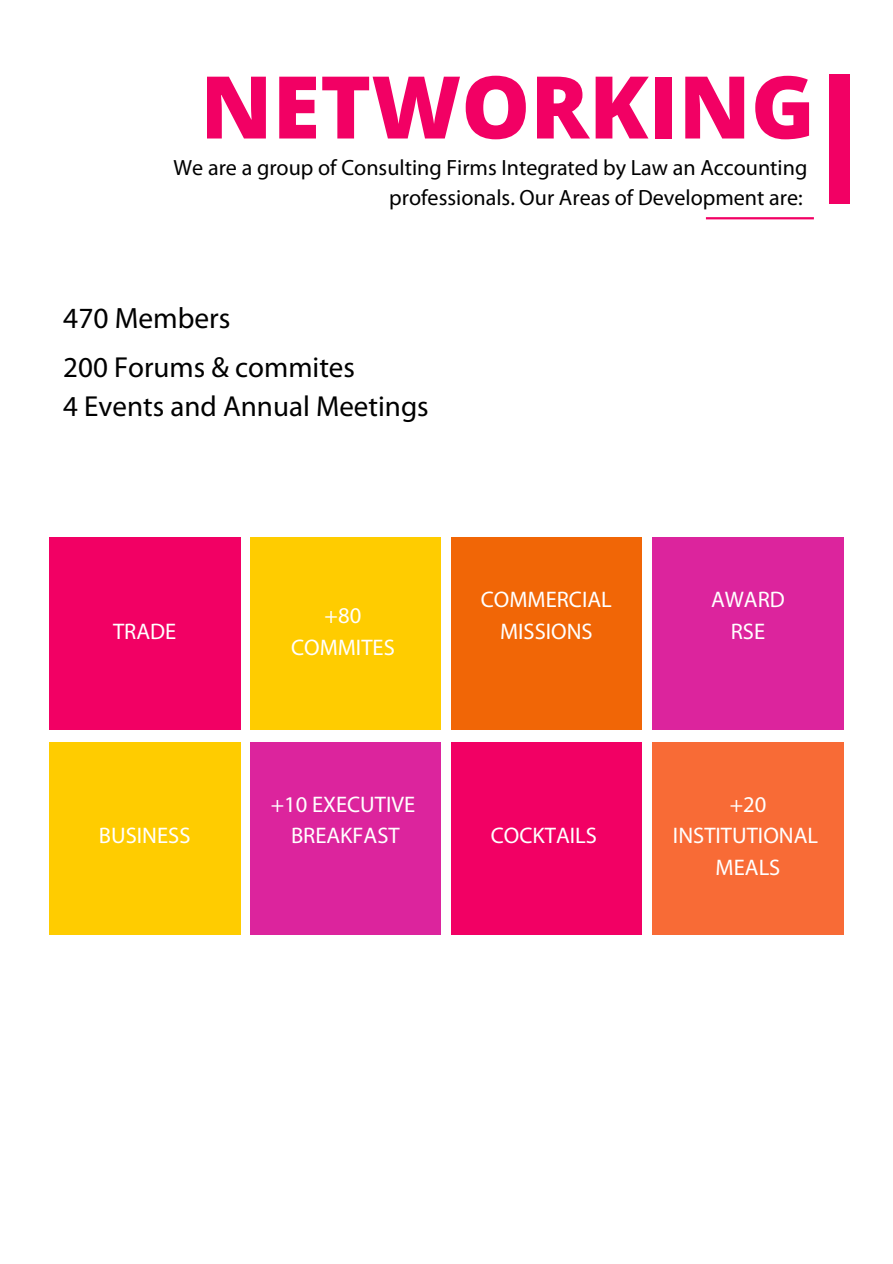
<style>
.page{position:relative;width:893px;height:1264px;background:#fff}
.page>*{position:absolute;margin:0;border:0;box-sizing:border-box;transform-origin:0 0}
.t1{font:800 86.55px "Open Sans";color:#f20064}
.t2{font:29.4px "Myriad Pro";color:#000}
.t3{font:28.95px/39.6px "Myriad Pro";color:#000}
.t4{font:22.5px/31.5px "Myriad Pro";color:#fff;text-align:center}
.t5{font:22.05px/30.3px "Myriad Pro";color:#000;text-align:right}
</style>
<div class="page">
<hr style="left:705px;top:217px;width:108px;height:2px;background:#f20064">
<div style="left:828px;top:74px;width:21px;height:129px;background:#f20064"></div>
<div style="left:49px;top:537px;width:191px;height:193px;background:#f20064"></div>
<div style="left:250px;top:537px;width:190px;height:193px;background:#fc0"></div>
<div style="left:451px;top:537px;width:190px;height:193px;background:#f16606"></div>
<div style="left:652px;top:537px;width:191px;height:193px;background:#dc249d"></div>
<div style="left:49px;top:742px;width:191px;height:192px;background:#fc0"></div>
<div style="left:250px;top:742px;width:190px;height:192px;background:#dc249d"></div>
<div style="left:451px;top:742px;width:190px;height:192px;background:#f20064"></div>
<div style="left:652px;top:742px;width:191px;height:192px;background:#f86b36"></div>
<h1 class="t1" style="left:200px;top:46px;width:616px">NETWORKING</h1>
<p class="t5" style="left:174px;top:154px;width:635px">We are a group of Consulting Firms Integrated by Law an Accounting professionals. Our Areas of Development are:</p>
<h2 class="t2" style="left:63px;top:306px;width:169px">470 Members</h2>
<p class="t3" style="left:63px;top:350px;width:367px">200 Forums &amp; commites<br>4 Events and Annual Meetings</p>
<p class="t4" style="left:113px;top:617px;width:65px">TRADE</p>
<p class="t4" style="left:99px;top:822px;width:93px">BUSINESS</p>
<p class="t4" style="left:291px;top:601px;width:105px">+80<br>COMMITES</p>
<p class="t4" style="left:271px;top:790px;width:146px">+10 EXECUTIVE<br>BREAKFAST</p>
<p class="t4" style="left:481px;top:586px;width:133px">COMMERCIAL<br>MISSIONS</p>
<p class="t4" style="left:711px;top:586px;width:75px">AWARD<br>RSE</p>
<p class="t4" style="left:491px;top:822px;width:108px">COCKTAILS</p>
<p class="t4" style="left:673px;top:790px;width:147px">+20<br>INSTITUTIONAL<br>MEALS</p>
</div>
